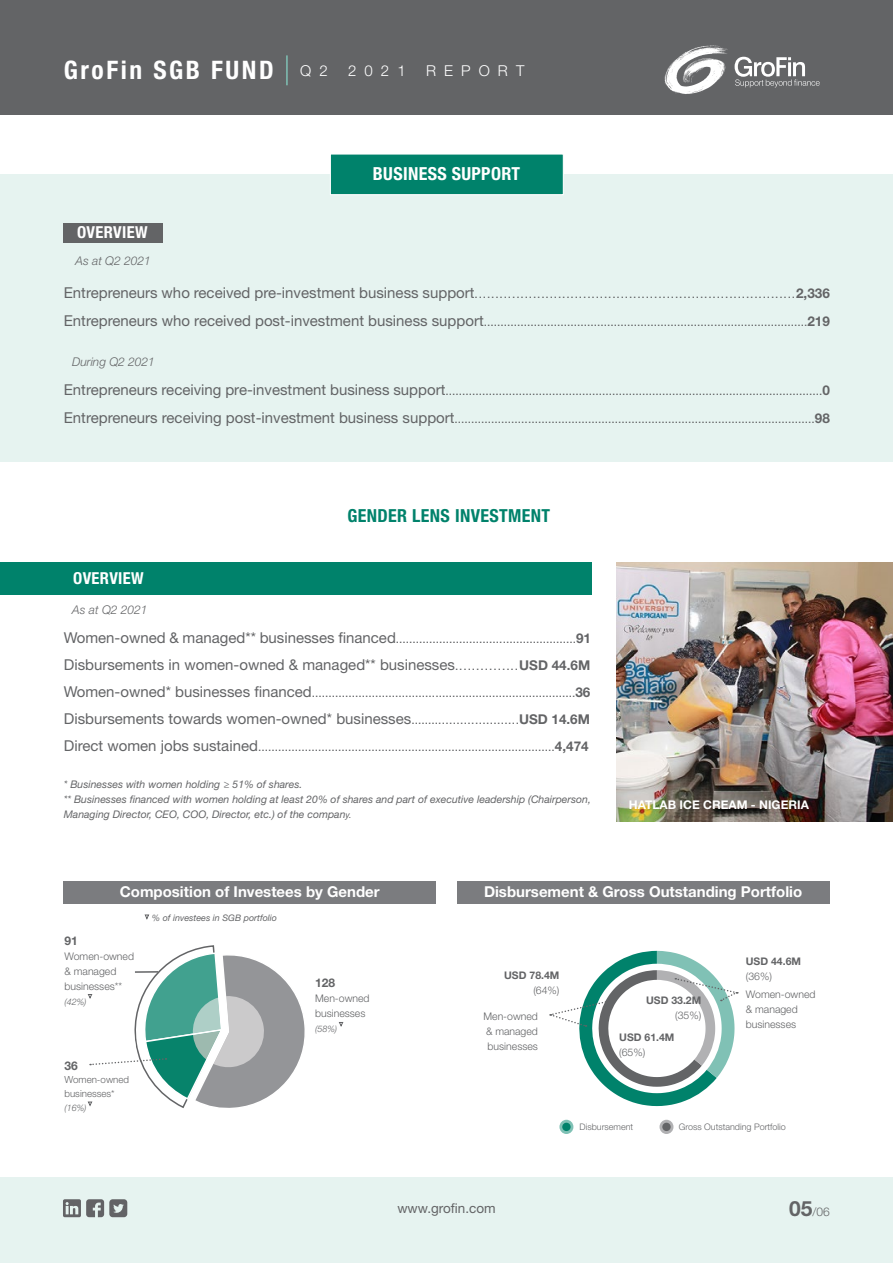
<style>
.page{position:relative;width:893px;height:1263px;background:#fff}
.page>*{position:absolute;margin:0;border:0;box-sizing:border-box;transform-origin:0 0}
.t1{font:700 condensed 25.5px "Helvetica Neue LT Std";letter-spacing:.1em;color:#fff}
.t2{font:700 condensed 18px "Helvetica Neue LT Std";letter-spacing:.02em;color:#00826b}
.t3{font:700 condensed 18px "Helvetica Neue LT Std";letter-spacing:.02em;color:#fff}
.t4{font:700 condensed 16.5px "Helvetica Neue LT Std";letter-spacing:.02em;color:#fff}
.t5{font:15px "Helvetica Neue LT Std";color:#636466}
.t6{font:700 15px "Helvetica Neue LT Std";color:#fff}
.t7{font:300 15px "Helvetica Neue LT Std";letter-spacing:.54em;color:#fff}
.t8{font:13.5px "Helvetica Neue LT Std";color:#636466}
.t9{font:12px "Helvetica Neue LT Std";color:#636466}
.t10{font:italic 300 12px "Helvetica Neue LT Std";color:#636466}
.t11{font:700 12px "Helvetica Neue LT Std";color:#fff}
.t12{font:700 12px "Helvetica Neue LT Std";color:#636466}
.t13{font:300 12px "Helvetica Neue LT Std";color:#636466}
.t14{font:italic 10.5px/15px "Helvetica Neue LT Std";color:#636466}
.t15{font:300 10.5px/15px "Helvetica Neue LT Std";color:#636466}
.t16{font:700 10.5px "Helvetica Neue LT Std";color:#636466}
.t17{font:300 9.75px/13.5px "Helvetica Neue LT Std";color:#636466}
.t18{font:300 9px "Helvetica Neue LT Std";color:#636466}
.t19{font:italic 9px "Helvetica Neue LT Std";color:#636466}
.t20{font:italic 300 9px "Helvetica Neue LT Std";color:#636466}
.s1{font-weight:300;font-stretch:normal;font-size:15px}
.s2{font-size:15px}
.s3{font-weight:700;font-size:13.5px}
.s4{font-size:12px}
.s5{font-size:9px}
.s6{font-weight:700;font-size:21px}
</style>
<div class="page">
<div style="left:0;top:0;width:893px;height:115px;background:#636466"></div>
<hr style="left:286px;top:55px;width:2px;height:30px;background:#80c1b5">
<svg style="left:664px;top:45px;width:64px;height:49px"></svg>
<svg style="left:735px;top:57px;width:85px;height:30px"></svg>
<div style="left:0;top:1178px;width:893px;height:85px;background:#e6f3f0"></div>
<div style="left:0;top:174px;width:893px;height:287px;background:#e6f3f0"></div>
<div style="left:64px;top:223px;width:99px;height:20px;background:#636466"></div>
<img style="left:617px;top:562px;width:276px;height:259px">
<div style="left:457px;top:882px;width:372px;height:22px;background:#7b7c7f"></div>
<div style="left:64px;top:882px;width:372px;height:22px;background:#7b7c7f"></div>
<div style="left:0;top:562px;width:591px;height:32px;background:#00826b"></div>
<svg style="left:145px;top:914px;width:4px;height:5px"></svg>
<svg style="left:339px;top:1022px;width:4px;height:4px"></svg>
<svg style="left:88px;top:945px;width:217px;height:163px"></svg>
<div style="left:559px;top:1120px;width:14px;height:14px;background:#80c1b5;border-radius:50%"></div>
<div style="left:562px;top:1123px;width:9px;height:8px;background:#00826b;border-radius:50%"></div>
<div style="left:659px;top:1120px;width:14px;height:14px;background:#b1b1b3;border-radius:50%"></div>
<div style="left:662px;top:1123px;width:9px;height:8px;background:#636466;border-radius:50%"></div>
<svg style="left:550px;top:951px;width:188px;height:155px"></svg>
<div style="left:330px;top:153px;width:234px;height:42px;background:#00826b;border:1px solid #fff"></div>
<svg style="left:63px;top:1199px;width:64px;height:18px"></svg>
<h1 class="t1" style="left:64px;top:55px;width:265px">GroFin SGB FUND <span class="s1">Q 2</span></h1>
<p class="t7" style="left:348px;top:61px;width:59px">2021</p>
<p class="t7" style="left:426px;top:61px;width:100px">REPORT</p>
<h3 class="t4" style="left:77px;top:223px;width:72px">OVERVIEW</h3>
<p class="t10" style="left:75px;top:254px;width:77px">As at Q2 2021</p>
<h2 class="t3" style="left:373px;top:162px;width:149px">BUSINESS SUPPORT</h2>
<p class="t9" style="left:64px;top:287px;width:768px"><span class="s2">Entrepreneurs who received pre-investment business support</span>.............................................................................<span class="s3">2,336</span></p>
<p class="t9" style="left:64px;top:315px;width:768px"><span class="s2">Entrepreneurs who received post-investment business support</span>.................................................................................................<span class="s3">219</span></p>
<p class="t10" style="left:72px;top:354px;width:84px">During Q2 2021</p>
<p class="t9" style="left:64px;top:384px;width:768px"><span class="s2">Entrepreneurs receiving pre-investment business support</span>.................................................................................................................<span class="s3">0</span></p>
<p class="t9" style="left:64px;top:412px;width:768px"><span class="s2">Entrepreneurs receiving post-investment business support</span>............................................................................................................<span class="s3">98</span></p>
<h3 class="t4" style="left:73px;top:569px;width:72px">OVERVIEW</h3>
<p class="t10" style="left:72px;top:603px;width:77px">As at Q2 2021</p>
<h2 class="t2" style="left:347px;top:504px;width:204px">GENDER LENS INVESTMENT</h2>
<p class="t9" style="left:64px;top:632px;width:529px"><span class="s2">Women-owned &amp; managed** businesses financed</span>......................................................<span class="s3">91</span></p>
<p class="t5" style="left:64px;top:656px;width:528px">Disbursements in women-owned &amp; managed** businesses<span class="s4">...............</span><span class="s3">USD 44.6M</span></p>
<p class="t9" style="left:64px;top:686px;width:528px"><span class="s2">Women-owned* businesses financed</span>...............................................................................<span class="s3">36</span></p>
<p class="t5" style="left:64px;top:710px;width:528px">Disbursements towards women-owned* businesses<span class="s4">..............................</span><span class="s3">USD 14.6M</span></p>
<p class="t9" style="left:64px;top:740px;width:526px"><span class="s2">Direct women jobs sustained</span>.........................................................................................<span class="s3">4,474</span></p>
<p class="t14" style="left:64px;top:777px;width:529px">* Businesses with women holding ≥ 51% of shares.<br>** Businesses financed with women holding at least 20% of shares and part of executive leadership (Chairperson,<br>Managing Director, CEO, COO, Director, etc.) of the compan<span class="s5">y.</span></p>
<p class="t11" style="left:629px;top:797px;width:181px">HATLAB ICE CREAM - NIGERIA</p>
<p class="t6" style="left:120px;top:883px;width:261px">Composition of Investees by Gender</p>
<p class="t6" style="left:484px;top:883px;width:320px">Disbursement &amp; Gross Outstanding Portfolio</p>
<p class="t12" style="left:64px;top:934px;width:15px">91</p>
<p class="t15" style="left:64px;top:949px;width:71px">Women-owned &amp; managed businesses**</p>
<p class="t20" style="left:64px;top:997px;width:24px">(42%)</p>
<p class="t19" style="left:152px;top:913px;width:127px">% of investees in SGB portfolio</p>
<p class="t12" style="left:64px;top:1058px;width:15px">36</p>
<p class="t17" style="left:64px;top:1073px;width:66px">Women-owned businesses*</p>
<p class="t20" style="left:64px;top:1102px;width:24px">(16%)</p>
<p class="t12" style="left:315px;top:975px;width:22px">128</p>
<p class="t15" style="left:315px;top:990px;width:56px">Men-owned businesses</p>
<p class="t20" style="left:315px;top:1023px;width:24px">(58%)</p>
<p class="t16" style="left:504px;top:968px;width:57px">USD 78.4M</p>
<p class="t15" style="left:533px;top:982px;width:28px">(64%)</p>
<p class="t15" style="left:483px;top:1009px;width:56px;text-align:justify">Men-owned &amp; managed businesses</p>
<p class="t16" style="left:646px;top:993px;width:57px">USD 33.2M</p>
<p class="t15" style="left:675px;top:1007px;width:28px">(35%)</p>
<p class="t16" style="left:619px;top:1031px;width:57px">USD 61.4M</p>
<p class="t15" style="left:619px;top:1045px;width:28px">(65%)</p>
<p class="t16" style="left:746px;top:954px;width:57px">USD 44.6M</p>
<p class="t15" style="left:746px;top:968px;width:28px">(36%)</p>
<p class="t15" style="left:746px;top:986px;width:71px">Women-owned &amp; managed businesses</p>
<p class="t18" style="left:579px;top:1121px;width:55px">Disbursement</p>
<p class="t18" style="left:679px;top:1121px;width:109px">Gross Outstanding Portfolio</p>
<p class="t8" style="left:397px;top:1200px;width:100px">www.grofin.com</p>
<p class="t13" style="left:789px;top:1204px;width:42px"><span class="s6">05</span>/06</p>
</div>
